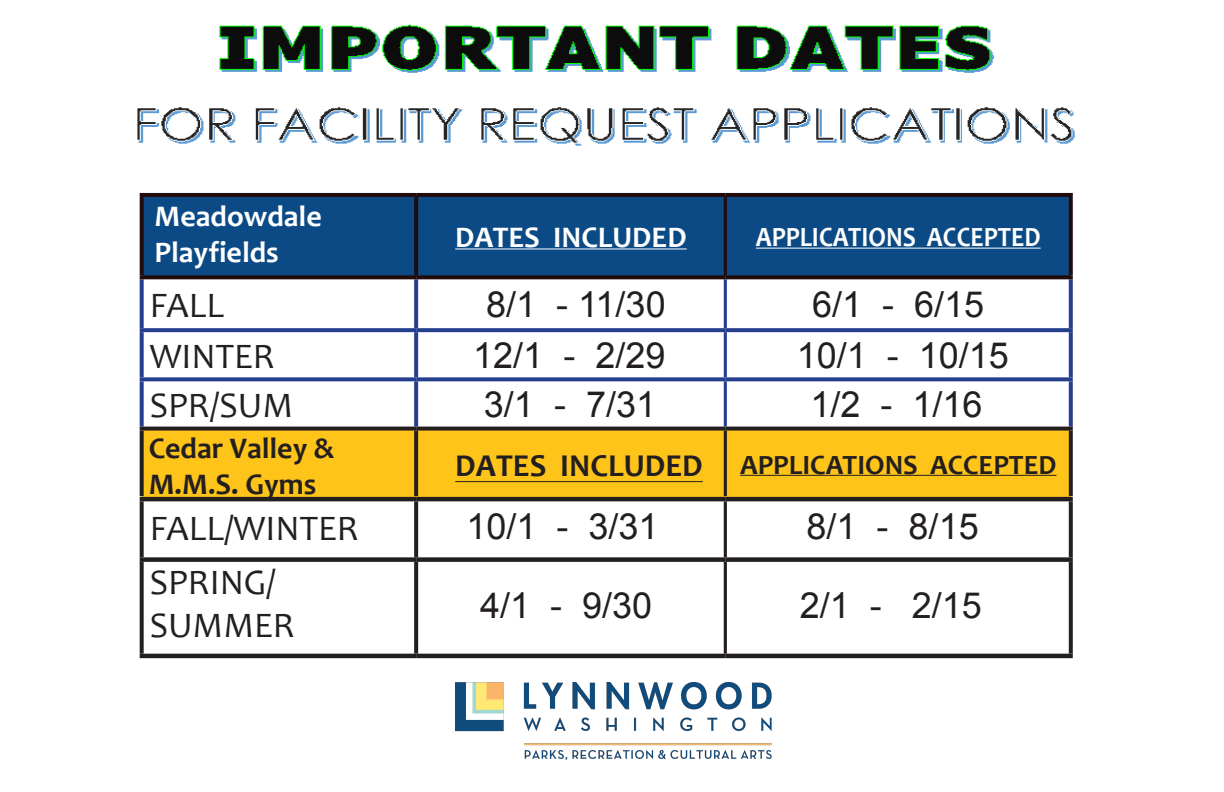
<style>
.page{position:relative;width:1224px;height:792px;background:#fff}
.page>*{position:absolute;margin:0;border:0;box-sizing:border-box;transform-origin:0 0}
.t1{font:36px "Arial";color:#231f20}
.t2{font:36px/43.2px "Candara";color:#231f20}
.t3{font:700 32px "Candara";color:#231f20}
.t4{font:700 30px/36px "Candara";color:#231f20}
.t5{font:700 30px/36px "Candara";color:#fff}
.t6{font:700 30px "Candara";color:#fff}
.t7{font:700 28px "Candara";color:#fff;scale:.9 1}
.t8{font:700 28px "Candara";color:#231f20}
</style>
<div class="page">
<div style="left:144px;top:197px;width:925px;height:78px;background:#0b4a85"></div>
<svg style="left:144px;top:279px;width:925px;height:358px"></svg>
<div style="left:142px;top:431px;width:929px;height:66px;background:#fec419"></div>
<svg style="left:140px;top:279px;width:4px;height:49px"></svg>
<svg style="left:414px;top:279px;width:4px;height:49px"></svg>
<hr style="left:724px;top:279px;width:3px;height:49px;background:#253f8e">
<svg style="left:1069px;top:279px;width:4px;height:49px"></svg>
<svg style="left:140px;top:328px;width:276px;height:4px"></svg>
<svg style="left:140px;top:332px;width:4px;height:45px"></svg>
<svg style="left:416px;top:328px;width:310px;height:4px"></svg>
<svg style="left:414px;top:332px;width:4px;height:45px"></svg>
<svg style="left:726px;top:328px;width:347px;height:4px"></svg>
<hr style="left:724px;top:332px;width:3px;height:45px;background:#253f8e">
<svg style="left:1069px;top:332px;width:4px;height:45px"></svg>
<svg style="left:140px;top:377px;width:276px;height:4px"></svg>
<svg style="left:140px;top:381px;width:4px;height:46px"></svg>
<svg style="left:416px;top:377px;width:310px;height:4px"></svg>
<svg style="left:414px;top:381px;width:4px;height:46px"></svg>
<svg style="left:726px;top:377px;width:347px;height:4px"></svg>
<hr style="left:724px;top:381px;width:3px;height:46px;background:#253f8e">
<svg style="left:1069px;top:381px;width:4px;height:46px"></svg>
<hr style="left:140px;top:193px;width:276px;height:4px;background:#220b0d">
<svg style="left:140px;top:197px;width:4px;height:78px"></svg>
<hr style="left:416px;top:193px;width:310px;height:4px;background:#220b0d">
<svg style="left:414px;top:197px;width:4px;height:78px"></svg>
<hr style="left:726px;top:193px;width:347px;height:4px;background:#220b0d">
<hr style="left:724px;top:197px;width:3px;height:78px;background:#220b0d">
<svg style="left:1069px;top:197px;width:4px;height:78px"></svg>
<svg style="left:140px;top:275px;width:276px;height:4px"></svg>
<svg style="left:416px;top:275px;width:310px;height:4px"></svg>
<svg style="left:726px;top:275px;width:347px;height:4px"></svg>
<svg style="left:140px;top:501px;width:4px;height:56px"></svg>
<svg style="left:414px;top:501px;width:4px;height:56px"></svg>
<svg style="left:723px;top:501px;width:4px;height:56px"></svg>
<svg style="left:1069px;top:501px;width:4px;height:56px"></svg>
<svg style="left:140px;top:427px;width:276px;height:4px"></svg>
<svg style="left:140px;top:431px;width:4px;height:65px"></svg>
<svg style="left:416px;top:427px;width:310px;height:4px"></svg>
<svg style="left:414px;top:431px;width:4px;height:65px"></svg>
<svg style="left:726px;top:427px;width:347px;height:4px"></svg>
<hr style="left:724px;top:431px;width:3px;height:65px;background:#231f20">
<svg style="left:1069px;top:431px;width:4px;height:65px"></svg>
<hr style="left:140px;top:497px;width:276px;height:4px;background:#231f20">
<hr style="left:416px;top:497px;width:310px;height:4px;background:#231f20">
<hr style="left:726px;top:497px;width:347px;height:4px;background:#231f20">
<div style="left:140px;top:557px;width:276px;height:5px;background:#231f20"></div>
<svg style="left:140px;top:562px;width:4px;height:92px"></svg>
<div style="left:416px;top:557px;width:310px;height:5px;background:#231f20"></div>
<svg style="left:414px;top:562px;width:4px;height:92px"></svg>
<div style="left:726px;top:557px;width:347px;height:5px;background:#231f20"></div>
<svg style="left:723px;top:562px;width:4px;height:92px"></svg>
<svg style="left:1069px;top:562px;width:4px;height:92px"></svg>
<hr style="left:140px;top:654px;width:276px;height:4px;background:#231f20">
<hr style="left:416px;top:654px;width:310px;height:4px;background:#231f20">
<hr style="left:726px;top:654px;width:347px;height:4px;background:#231f20">
<hr style="left:455px;top:249px;width:232px;height:1px;background:#fff">
<hr style="left:756px;top:248px;width:285px;height:1px;background:#fff">
<hr style="left:740px;top:475px;width:317px;height:1px;background:#231f20">
<img style="left:137px;top:24px;width:938px;height:122px">
<hr style="left:455px;top:481px;width:248px;height:1px;background:#231f20">
<img style="left:455px;top:682px;width:317px;height:78px">
<p class="t5" style="left:155px;top:198px;width:169px">Meadowdale<br>Playfields</p>
<p class="t6" style="left:455px;top:218px;width:233px">DATES INCLUDED</p>
<p class="t7" style="left:756px;top:220px;width:318px">APPLICATIONS ACCEPTED</p>
<p class="t2" style="left:150px;top:283px;width:76px">FALL</p>
<p class="t1" style="left:486px;top:281px;width:181px">8/1 - 11/30</p>
<p class="t1" style="left:812px;top:281px;width:174px">6/1 - 6/15</p>
<p class="t2" style="left:150px;top:334px;width:126px">WINTER</p>
<p class="t1" style="left:473px;top:331px;width:194px">12/1 - 2/29</p>
<p class="t1" style="left:797px;top:331px;width:214px">10/1 - 10/15</p>
<p class="t2" style="left:150px;top:383px;width:145px">SPR/SUM</p>
<p class="t1" style="left:484px;top:381px;width:174px">3/1 - 7/31</p>
<p class="t1" style="left:810px;top:381px;width:174px">1/2 - 1/16</p>
<p class="t4" style="left:149px;top:430px;width:187px">Cedar Valley &amp;<br>M.M.S. Gyms</p>
<p class="t3" style="left:455px;top:445px;width:249px">DATES INCLUDED</p>
<p class="t8" style="left:740px;top:447px;width:318px">APPLICATIONS ACCEPTED</p>
<p class="t2" style="left:150px;top:506px;width:210px">FALL/WINTER</p>
<p class="t1" style="left:466px;top:503px;width:194px">10/1 - 3/31</p>
<p class="t1" style="left:807px;top:503px;width:174px">8/1 - 8/15</p>
<p class="t2" style="left:150px;top:560px;width:147px">SPRING/<br>SUMMER</p>
<p class="t1" style="left:480px;top:582px;width:174px">4/1 - 9/30</p>
<p class="t1" style="left:800px;top:582px;width:184px">2/1 - 2/15</p>
</div>
